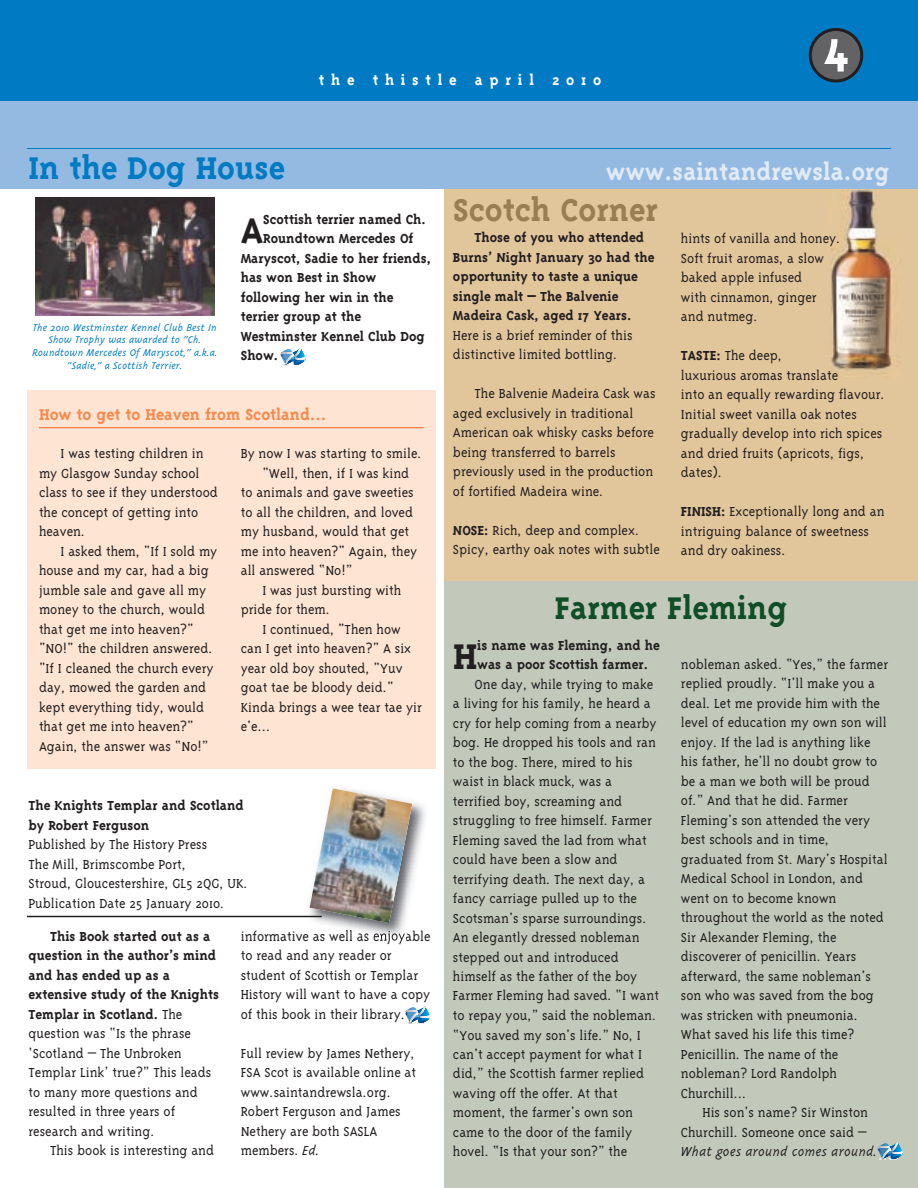
<style>
.page{position:relative;width:918px;height:1188px;background:#fff}
.page>*{position:absolute;margin:0;border:0;box-sizing:border-box;transform-origin:0 0}
.t1{font:700 54px "Triplex Serif";color:#fff}
.t2{font:700 40.95px "Triplex Serif";color:#231f20}
.t3{font:700 36px "Triplex Serif";color:#007bc3}
.t4{font:700 36px "Triplex Serif";color:#0f4e26}
.t5{font:700 36px "Triplex Serif";color:#977f53}
.t6{font:700 27px "Triplex Serif";color:#e1ebf7}
.t7{font:700 18px "Triplex Serif";color:#f68a4f}
.t8{font:700 16.5px "Triplex Serif";letter-spacing:.41em;color:#fff}
.t9{font:300 15px/19.5px "Triplex Serif";color:#231f20}
.t10{font:700 15px/19.5px "Triplex Serif";color:#231f20}
.t11{font:italic 300 15px "Triplex";color:#231f20}
.t12{font:italic 300 11.25px/12.8px "Triplex";color:#007bc3;text-align:center}
.s1{font-weight:700}
.s2{font-family:"Triplex";font-style:italic}
</style>
<div class="page">
<div style="left:27px;top:390px;width:409px;height:379px;background:#fee4d2"></div>
<div style="left:445px;top:580px;width:473px;height:608px;background:#c2c9bb"></div>
<div style="left:445px;top:189px;width:473px;height:391px;background:#e2c69b"></div>
<div style="left:0;top:94px;width:918px;height:95px;background:#94bae2"></div>
<div style="left:0;top:0;width:918px;height:101px;background:#007bc3"></div>
<svg style="left:809px;top:28px;width:54px;height:54px"></svg>
<svg style="left:878px;top:1142px;width:25px;height:18px"></svg>
<svg style="left:405px;top:1006px;width:26px;height:18px"></svg>
<hr style="left:27px;top:148px;width:864px;height:1px;background:#007bc3">
<img style="left:35px;top:197px;width:179px;height:119px">
<svg style="left:281px;top:348px;width:25px;height:18px"></svg>
<img style="left:301px;top:802px;width:124px;height:142px">
<img style="left:310px;top:788px;width:102px;height:135px">
<hr style="left:27px;top:916px;width:295px;height:1px;background:#231f20">
<hr style="left:39px;top:427px;width:385px;height:1px;background:#f36421">
<h3 class="t3" style="left:28px;top:145px;width:258px">In the Dog House</h3>
<p class="t8" style="left:319px;top:70px;width:284px">the thistle april 2010</p>
<h1 class="t1" style="left:822px;top:14px;width:28px">4</h1>
<h3 class="t6" style="left:606px;top:155px;width:285px">www.saintandrewsla.org</h3>
<p class="t12" style="left:32px;top:320px;width:187px">The 2010 Westminster Kennel Club Best In Show Trophy was awarded to "Ch.<br>Roundtown Mercedes Of Maryscot," a.k.a. "Sadie," a Scottish Terrier.</p>
<h2 class="t2" style="left:241px;top:205px;width:24px">A</h2>
<p class="t10" style="left:263px;top:209px;width:164px">Scottish terrier named Ch.</p>
<p class="t10" style="left:263px;top:228px;width:152px">Roundtown Mercedes Of</p>
<p class="t10" style="left:241px;top:248px;width:192px">Maryscot, Sadie to her friends,</p>
<p class="t10" style="left:241px;top:267px;width:137px">has won Best in Show</p>
<p class="t10" style="left:241px;top:287px;width:154px">following her win in the</p>
<p class="t10" style="left:241px;top:306px;width:122px">terrier group at the</p>
<p class="t10" style="left:241px;top:326px;width:186px">Westminster Kennel Club Dog</p>
<p class="t10" style="left:241px;top:345px;width:39px">Show.</p>
<p class="t7" style="left:39px;top:403px;width:289px">How to get to Heaven from Scotland…</p>
<p class="t9" style="left:39px;top:443px;width:180px;text-indent:22px">I was testing children in my Glasgow Sunday school class to see if they understood the concept of getting into heaven.</p>
<p class="t9" style="left:39px;top:541px;width:180px;text-indent:22px">I asked them, "If I sold my house and my car, had a big jumble sale and gave all my money to the church, would that get me into heaven?" "NO!" the children answered. "If I cleaned the church every day, mowed the garden and kept everything tidy, would that get me into heaven?"<br>Again, the answer was “No!”</p>
<p class="t9" style="left:241px;top:443px;width:182px">By now I was starting to smile.</p>
<p class="t9" style="left:262px;top:463px;width:148px">"Well, then, if I was kind</p>
<p class="t9" style="left:241px;top:482px;width:174px">to animals and gave sweeties</p>
<p class="t9" style="left:241px;top:502px;width:174px">to all the children, and loved</p>
<p class="t9" style="left:241px;top:521px;width:170px">my husband, would that get</p>
<p class="t9" style="left:241px;top:541px;width:178px">me into heaven?" Again, they</p>
<p class="t9" style="left:241px;top:560px;width:113px">all answered “No!”</p>
<p class="t9" style="left:262px;top:580px;width:141px">I was just bursting with</p>
<p class="t9" style="left:241px;top:599px;width:91px">pride for them.</p>
<p class="t9" style="left:262px;top:619px;width:140px">I continued, "Then how</p>
<p class="t9" style="left:241px;top:638px;width:172px">can I get into heaven?" A six</p>
<p class="t9" style="left:241px;top:658px;width:163px">year old boy shouted, "Yuv</p>
<p class="t9" style="left:241px;top:677px;width:154px">goat tae be bloody deid."</p>
<p class="t9" style="left:241px;top:697px;width:183px">Kinda brings a wee tear tae yir</p>
<p class="t9" style="left:241px;top:716px;width:31px">e'e…</p>
<p class="t10" style="left:28px;top:795px;width:217px">The Knights Templar and Scotland by Robert Ferguson</p>
<p class="t9" style="left:28px;top:834px;width:221px">Published by The History Press<br>The Mill, Brimscombe Port,<br>Stroud, Gloucestershire, GL5 2QG, UK.<br>Publication Date 25 January 2010.</p>
<p class="t9" style="left:28px;top:926px;width:192px;text-indent:22px"><span class="s1">This Book started out as a question in the author’s mind and has ended up as a extensive study of the Knights<br>Templar in Scotland.</span> The question was “Is the phrase ‘Scotland – The Unbroken<br>Templar Link’ true?” This leads to many more questions and resulted in three years of research and writing.</p>
<p class="t9" style="left:50px;top:1140px;width:166px">This book is interesting and</p>
<p class="t9" style="left:241px;top:926px;width:191px">informative as well as enjoyable to read and any reader or student of Scottish or Templar<br>History will want to have a copy of this book in their library.</p>
<p class="t9" style="left:241px;top:1043px;width:177px">Full review by James Nethery,<br>FSA Scot is available online at www.saintandrewsla.org.<br>Robert Ferguson and James<br>Nethery are both SASLA members. <span class="s2">Ed.</span></p>
<h3 class="t5" style="left:453px;top:187px;width:206px">Scotch Corner</h3>
<p class="t10" style="left:453px;top:227px;width:203px;text-indent:22px">Those of you who attended<br>Burns’ Night January 30 had the opportunity to taste a unique single malt – The Balvenie<br>Madeira Cask, aged 17 Years.</p>
<p class="t9" style="left:453px;top:325px;width:181px">Here is a brief reminder of this distinctive limited bottling.</p>
<p class="t9" style="left:453px;top:383px;width:204px;text-indent:22px">The Balvenie Madeira Cask was aged exclusively in traditional<br>American oak whisky casks before being transferred to barrels previously used in the production of fortified Madeira wine.</p>
<p class="t9" style="left:453px;top:520px;width:208px"><span class="s1">NOSE:</span> Rich, deep and complex.<br>Spicy, earthy oak notes with subtle</p>
<p class="t9" style="left:681px;top:228px;width:161px">hints of vanilla and honey.<br>Soft fruit aromas, a slow baked apple infused<br>with cinnamon, ginger and nutmeg.</p>
<p class="t9" style="left:681px;top:345px;width:205px"><span class="s1">TASTE:</span> The deep,<br>luxurious aromas translate<br>into an equally rewarding flavour.<br>Initial sweet vanilla oak notes gradually develop into rich spices and dried fruits (apricots, figs, dates).</p>
<p class="t9" style="left:681px;top:501px;width:205px"><span class="s1">FINISH:</span> Exceptionally long and an intriguing balance of sweetness and dry oakiness.</p>
<h3 class="t4" style="left:555px;top:585px;width:234px">Farmer Fleming</h3>
<h2 class="t2" style="left:453px;top:631px;width:26px">H</h2>
<p class="t10" style="left:477px;top:635px;width:184px">is name was Fleming, and he was a poor Scottish farmer.</p>
<p class="t9" style="left:453px;top:674px;width:208px;text-indent:22px">One day, while trying to make a living for his family, he heard a cry for help coming from a nearby bog. He dropped his tools and ran to the bog. There, mired to his waist in black muck, was a terrified boy, screaming and struggling to free himself. Farmer<br>Fleming saved the lad from what could have been a slow and terrifying death. The next day, a fancy carriage pulled up to the<br>Scotsman's sparse surroundings.<br>An elegantly dressed nobleman stepped out and introduced himself as the father of the boy<br>Farmer Fleming had saved. “I want to repay you,” said the nobleman. “You saved my son's life.” No, I can't accept payment for what I did,” the Scottish farmer replied waving off the offer. At that moment, the farmer's own son came to the door of the family hovel. “Is that your son?” the</p>
<p class="t9" style="left:681px;top:654px;width:209px">nobleman asked. “Yes,” the farmer replied proudly. “I'll make you a deal. Let me provide him with the level of education my own son will enjoy. If the lad is anything like his father, he'll no doubt grow to be a man we both will be proud of.” And that he did. Farmer<br>Fleming's son attended the very best schools and in time, graduated from St. Mary's Hospital<br>Medical School in London, and went on to become known throughout the world as the noted<br>Sir Alexander Fleming, the discoverer of penicillin. Years afterward, the same nobleman's son who was saved from the bog was stricken with pneumonia.<br>What saved his life this time?<br>Penicillin. The name of the nobleman? Lord Randolph<br>Churchill...</p>
<p class="t9" style="left:681px;top:1103px;width:189px;text-align:right">His son's name? Sir Winston<br>Churchill. Someone once said –</p>
<p class="t11" style="left:681px;top:1143px;width:198px">What goes around comes around.</p>
</div>
